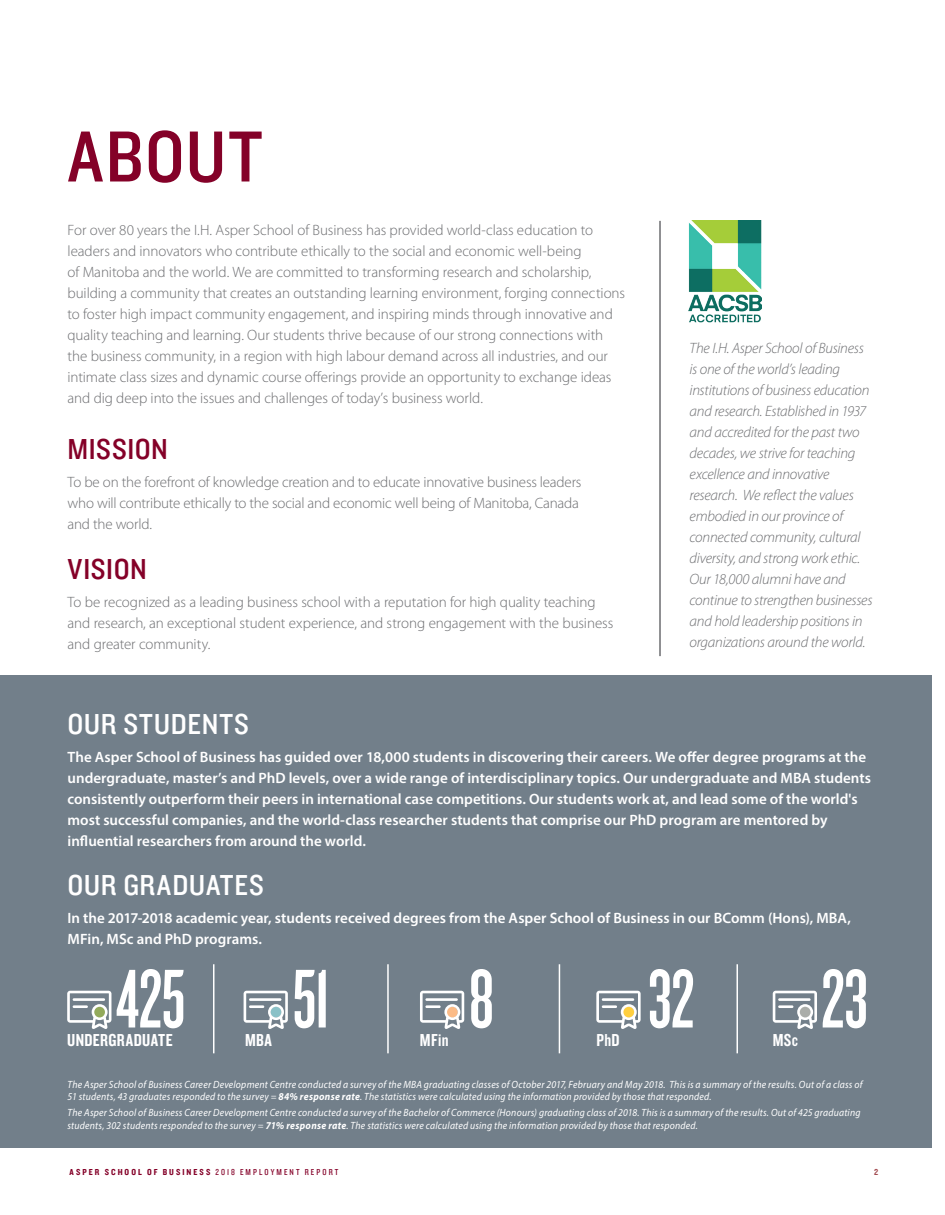
<style>
.page{position:relative;width:945px;height:1215px;background:#fff}
.page>*{position:absolute;margin:0;border:0;box-sizing:border-box;transform-origin:0 0}
.t1{font:86.55px "Knockout 47 Bantamweight";letter-spacing:-.005em;color:#fff}
.t2{font:75px "Knockout 30 Junior Welterwt";letter-spacing:.02em;color:#840128}
.t3{font:30px "Knockout 30 Junior Welterwt";letter-spacing:.02em;color:#fff}
.t4{font:30px "Knockout 30 Junior Welterwt";letter-spacing:.02em;color:#840128}
.t5{font:18px "Knockout 49 Liteweight";letter-spacing:.02em;color:#fff}
.t6{font:300 15px/21px "Myriad Pro";letter-spacing:-.005em;color:#6c6d70}
.t7{font:600 15px/21px "Myriad Pro";color:#fff}
.t8{font:italic 300 15px/21px "Myriad Pro";letter-spacing:-.015em;color:#6c6d70}
.t9{font:italic 10.5px/12.8px "Myriad Pro";letter-spacing:.02em;color:#fff;scale:.93 1}
.t10{font:9px "Knockout 50 Welterweight";letter-spacing:.23em;color:#840128}
.t11{font:9px "Knockout 50 Welterweight";color:#a34c51}
.s1{font-weight:700}
.s2{font-family:"Knockout 29 Junior Ltweight"}
</style>
<div class="page">
<div style="left:0;top:675px;width:932px;height:473px;background:#727f8a"></div>
<img style="left:689px;top:220px;width:73px;height:103px">
<hr style="left:659px;top:221px;width:2px;height:435px;background:#6c6d70">
<hr style="left:213px;top:964px;width:1px;height:89px;background:#fff">
<hr style="left:387px;top:964px;width:2px;height:89px;background:#fff">
<hr style="left:559px;top:964px;width:1px;height:89px;background:#fff">
<hr style="left:736px;top:964px;width:2px;height:89px;background:#fff">
<svg style="left:67px;top:991px;width:44px;height:38px"></svg>
<hr style="left:73px;top:998px;width:32px;height:3px;background:#fff">
<hr style="left:73px;top:1005px;width:15px;height:3px;background:#fff">
<svg style="left:244px;top:991px;width:44px;height:38px"></svg>
<hr style="left:249px;top:998px;width:32px;height:3px;background:#fff">
<hr style="left:249px;top:1005px;width:15px;height:3px;background:#fff">
<svg style="left:420px;top:991px;width:44px;height:38px"></svg>
<hr style="left:425px;top:998px;width:33px;height:3px;background:#fff">
<hr style="left:425px;top:1005px;width:16px;height:3px;background:#fff">
<svg style="left:596px;top:991px;width:45px;height:38px"></svg>
<hr style="left:602px;top:998px;width:32px;height:3px;background:#fff">
<hr style="left:602px;top:1005px;width:15px;height:3px;background:#fff">
<svg style="left:773px;top:991px;width:44px;height:38px"></svg>
<hr style="left:778px;top:998px;width:33px;height:3px;background:#fff">
<hr style="left:778px;top:1005px;width:15px;height:3px;background:#fff">
<p class="t2" style="left:68px;top:106px;width:197px">ABOUT</p>
<p class="t6" style="left:68px;top:220px;width:559px">For over 80 years the I.H. Asper School of Business has provided world-class education to leaders and innovators who contribute ethically to the social and economic well-being<br>of Manitoba and the world. We are committed to transforming research and scholarship, building a community that creates an outstanding learning environment, forging connections to foster high impact community engagement, and inspiring minds through innovative and quality teaching and learning. Our students thrive because of our strong connections with the business community, in a region with high labour demand across all industries, and our intimate class sizes and dynamic course offerings provide an opportunity to exchange ideas and dig deep into the issues and challenges of today’s business world.</p>
<p class="t4" style="left:68px;top:429px;width:102px">MISSION</p>
<p class="t6" style="left:68px;top:472px;width:516px">To be on the forefront of knowledge creation and to educate innovative business leaders who will contribute ethically to the social and economic well being of Manitoba, Canada and the world.</p>
<p class="t4" style="left:68px;top:549px;width:81px">VISION</p>
<p class="t6" style="left:68px;top:592px;width:547px">To be recognized as a leading business school with a reputation for high quality teaching and research, an exceptional student experience, and strong engagement with the business and greater community.</p>
<p class="t8" style="left:690px;top:337px;width:185px">The I.H. Asper School of Business is one of the world’s leading institutions of business education and research. Established in 1937 and accredited for the past two decades, we strive for teaching excellence and innovative research. We reflect the values embodied in our province of connected community, cultural diversity, and strong work ethic.<br>Our 18,000 alumni have and continue to strengthen businesses and hold leadership positions in organizations around the world.</p>
<p class="t3" style="left:68px;top:704px;width:183px">OUR STUDENTS</p>
<p class="t7" style="left:68px;top:746px;width:805px">The Asper School of Business has guided over 18,000 students in discovering their careers. We offer degree programs at the undergraduate, master’s and PhD levels, over a wide range of interdisciplinary topics. Our undergraduate and MBA students consistently outperform their peers in international case competitions. Our students work at, and lead some of the world's most successful companies, and the world-class researcher students that comprise our PhD program are mentored by influential researchers from around the world.</p>
<p class="t3" style="left:68px;top:865px;width:198px">OUR GRADUATES</p>
<p class="t7" style="left:68px;top:907px;width:785px">In the 2017-2018 academic year, students received degrees from the Asper School of Business in our BComm (Hons), MBA,<br>MFin, MSc and PhD programs.</p>
<p class="t1" style="left:116px;top:948px;width:71px">425</p>
<p class="t1" style="left:292px;top:948px;width:39px">51</p>
<p class="t1" style="left:469px;top:948px;width:27px">8</p>
<p class="t1" style="left:648px;top:948px;width:48px">32</p>
<p class="t1" style="left:821px;top:948px;width:48px">23</p>
<p class="t5" style="left:67px;top:1028px;width:107px">UNDERGRADUATE</p>
<p class="t5" style="left:245px;top:1028px;width:28px">MBA</p>
<p class="t5" style="left:420px;top:1028px;width:30px">MFin</p>
<p class="t5" style="left:596px;top:1028px;width:25px">PhD</p>
<p class="t5" style="left:773px;top:1028px;width:27px">MSc</p>
<p class="t9" style="left:68px;top:1078px;width:856px">The Asper School of Business Career Development Centre conducted a survey of the MBA graduating classes of October 2017, February and May 2018. This is a summary of the results. Out of a class of<br>51 students, 43 graduates responded to the survey = <span class="s1">84% response rate</span>. The statistics were calculated using the information provided by those that responded.</p>
<p class="t9" style="left:68px;top:1106px;width:854px">The Asper School of Business Career Development Centre conducted a survey of the Bachelor of Commerce (Honours) graduating class of 2018. This is a summary of the results. Out of 425 graduating students, 302 students responded to the survey = <span class="s1">71% response rate</span>. The statistics were calculated using the information provided by those that responded.</p>
<p class="t10" style="left:70px;top:1166px;width:270px">ASPER SCHOOL OF BUSINESS <span class="s2">2018 EMPLOYMENT REPORT</span></p>
<p class="t11" style="left:874px;top:1166px;width:6px">2</p>
</div>
